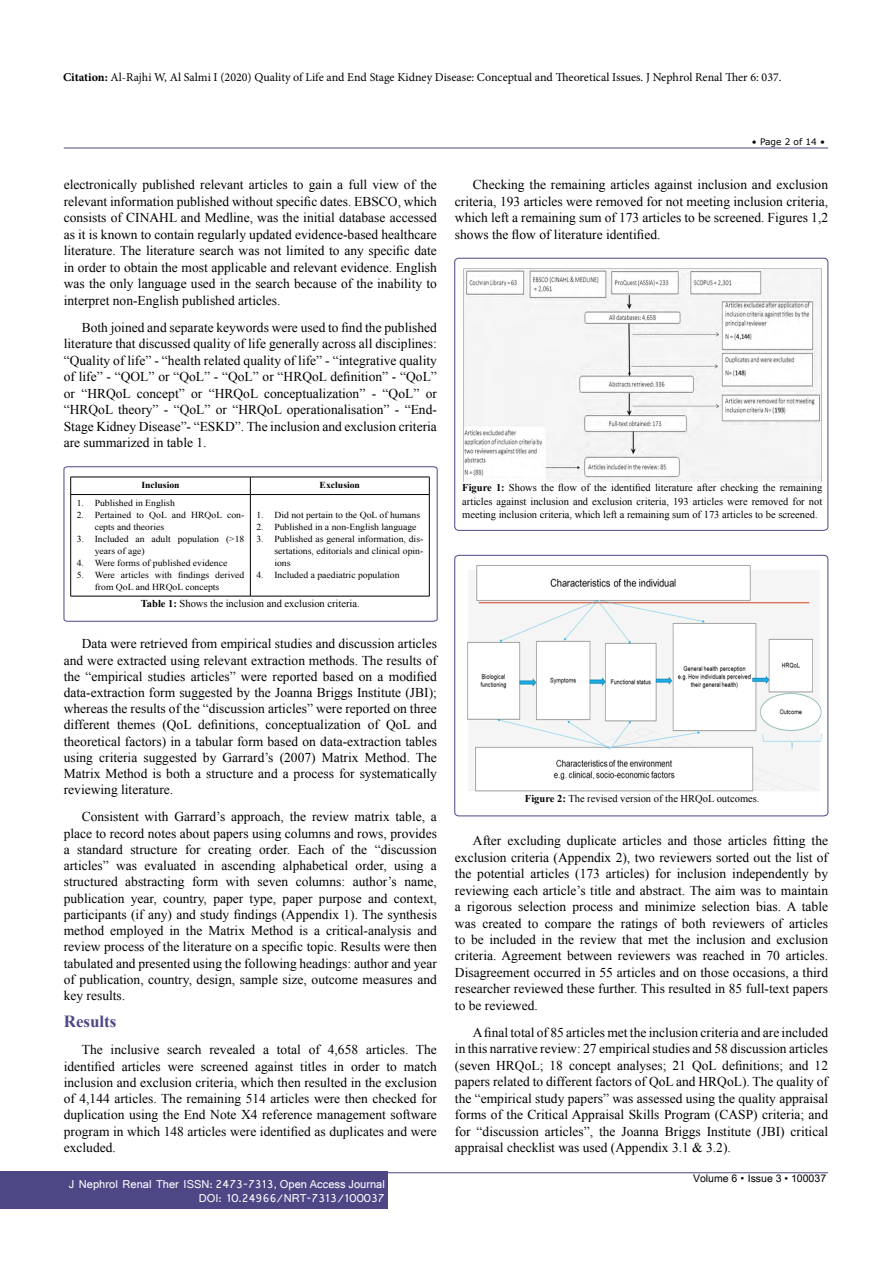
<style>
.page{position:relative;width:893px;height:1263px;background:#fff}
.page>*{position:absolute;margin:0;border:0;box-sizing:border-box;transform-origin:0 0}
.t1{font:700 16.95px "Times New Roman";color:#4d4785}
.t2{font:13.5px/16.5px "Times New Roman";color:#000;text-align:justify}
.t3{font:12px "Minion Pro";color:#000}
.t4{font:12px/14.2px "Shruti";color:#fff;text-align:right}
.t5{font:10.5px/13.5px "Times New Roman";color:#000;text-align:justify}
.t6{font:10.5px "Arial Unicode MS";color:#000}
.t7{font:9.15px/12px "Times New Roman";color:#000;scale:1.06 1}
.t8{font:700 9.15px "Times New Roman";color:#000;scale:1.06 1}
.t9{font:9px "MS Reference Sans Serif";color:#000}
.s1{font-weight:700}
.s2{font-family:"Batang"}
</style>
<div class="page">
<hr style="left:64px;top:148px;width:764px;height:1px;background:#4d4785">
<hr style="left:64px;top:1172px;width:764px;height:1px;background:#4d4785">
<div style="left:0;top:1171px;width:388px;height:38px;background:#4d4785"></div>
<svg style="left:64px;top:466px;width:374px;height:156px"></svg>
<hr style="left:71px;top:477px;width:179px;height:1px;background:#000">
<svg style="left:70px;top:477px;width:1px;height:17px"></svg>
<hr style="left:250px;top:477px;width:179px;height:1px;background:#000">
<svg style="left:250px;top:477px;width:1px;height:17px"></svg>
<svg style="left:429px;top:477px;width:1px;height:17px"></svg>
<hr style="left:71px;top:494px;width:179px;height:1px;background:#000">
<hr style="left:70px;top:495px;width:1px;height:101px;background:#000">
<hr style="left:250px;top:494px;width:179px;height:1px;background:#000">
<hr style="left:250px;top:495px;width:1px;height:101px;background:#000">
<hr style="left:429px;top:495px;width:1px;height:101px;background:#000">
<hr style="left:71px;top:596px;width:179px;height:1px;background:#000">
<hr style="left:250px;top:596px;width:179px;height:1px;background:#000">
<div style="left:455px;top:258px;width:373px;height:272px;border:1px solid #4d4785;border-radius:4px"></div>
<div style="left:455px;top:555px;width:373px;height:261px;border:1px solid #4d4785;border-radius:4px"></div>
<img style="left:464px;top:269px;width:357px;height:213px">
<img style="left:467px;top:565px;width:355px;height:227px">
<p class="t3" style="left:63px;top:69px;width:720px"><span class="s1">Citation:</span> Al-Rajhi W, Al Salmi I (2020) Quality of Life and End Stage Kidney Disease: Conceptual and Theoretical Issues. J Nephrol Renal Ther 6: 037.</p>
<p class="t2" style="left:64px;top:176px;width:375px">electronically published relevant articles to gain a full view of the relevant information published without specific dates. EBSCO, which consists of CINAHL and Medline, was the initial database accessed as it is known to contain regularly updated evidence-based healthcare literature. The literature search was not limited to any specific date in order to obtain the most applicable and relevant evidence. English was the only language used in the search because of the inability to interpret non-English published articles.</p>
<p class="t2" style="left:64px;top:319px;width:375px;text-indent:18px">Both joined and separate keywords were used to find the published literature that discussed quality of life generally across all disciplines: “Quality of life” - “health related quality of life” - “integrative quality of life” - “QOL” or “QoL” - “QoL” or “HRQoL definition” - “QoL” or “HRQoL concept” or “HRQoL conceptualization” - “QoL” or “HRQoL theory” - “QoL” or “HRQoL operationalisation” - “End-Stage Kidney Disease”- “ESKD”. The inclusion and exclusion criteria are summarized in table 1.</p>
<p class="t8" style="left:141px;top:479px;width:38px">Inclusion</p>
<p class="t8" style="left:320px;top:479px;width:40px">Exclusion</p>
<p class="t7" style="left:77px;top:497px;width:94px">1. Published in English</p>
<p class="t7" style="left:95px;top:509px;width:143px;text-indent:-18px">2. Pertained to QoL and HRQoL con&shy;cepts and theories</p>
<p class="t7" style="left:95px;top:533px;width:143px;text-indent:-18px">3. Included an adult population (&gt;18 years of age)</p>
<p class="t7" style="left:77px;top:557px;width:144px">4. Were forms of published evidence</p>
<p class="t7" style="left:95px;top:569px;width:143px;text-indent:-18px">5. Were articles with findings derived from QoL and HRQoL concepts</p>
<p class="t7" style="left:256px;top:509px;width:156px">1. Did not pertain to the QoL of humans</p>
<p class="t7" style="left:256px;top:521px;width:153px">2. Published in a non-English language</p>
<p class="t7" style="left:274px;top:533px;width:142px;text-align:justify;text-indent:-18px">3. Published as general information, dis&shy;sertations, editorials and clinical opin&shy;ions</p>
<p class="t7" style="left:256px;top:569px;width:137px">4. Included a paediatric population</p>
<p class="t5" style="left:141px;top:596px;width:220px"><span class="s1">Table 1:</span> Shows the inclusion and exclusion criteria.</p>
<p class="t2" style="left:64px;top:635px;width:375px;text-indent:18px">Data were retrieved from empirical studies and discussion articles and were extracted using relevant extraction methods. The results of the “empirical studies articles” were reported based on a modified data-extraction form suggested by the Joanna Briggs Institute (JBI); whereas the results of the “discussion articles” were reported on three different themes (QoL definitions, conceptualization of QoL and theoretical factors) in a tabular form based on data-extraction tables using criteria suggested by Garrard’s (2007) Matrix Method. The Matrix Method is both a structure and a process for systematically reviewing literature.</p>
<p class="t2" style="left:64px;top:808px;width:375px;text-indent:18px">Consistent with Garrard’s approach, the review matrix table, a place to record notes about papers using columns and rows, provides a standard structure for creating order. Each of the “discussion articles” was evaluated in ascending alphabetical order, using a structured abstracting form with seven columns: author’s name, publication year, country, paper type, paper purpose and context, participants (if any) and study findings (Appendix 1). The synthesis method employed in the Matrix Method is a critical-analysis and review process of the literature on a specific topic. Results were then tabulated and presented using the following headings: author and year of publication, country, design, sample size, outcome measures and key results.</p>
<p class="t1" style="left:64px;top:1010px;width:54px">Results</p>
<p class="t2" style="left:64px;top:1041px;width:375px;text-indent:18px">The inclusive search revealed a total of 4,658 articles. The identified articles were screened against titles in order to match inclusion and exclusion criteria, which then resulted in the exclusion of 4,144 articles. The remaining 514 articles were then checked for duplication using the End Note X4 reference management software program in which 148 articles were identified as duplicates and were excluded.</p>
<p class="t4" style="left:69px;top:1176px;width:318px">J Nephrol Renal Ther ISSN: 2473-7313, Open Access Journal<br>DOI: 10.24966/NRT-7313/100037</p>
<p class="t9" style="left:752px;top:136px;width:75px">• Page 2 of 14 •</p>
<p class="t2" style="left:455px;top:176px;width:375px;text-indent:18px">Checking the remaining articles against inclusion and exclusion criteria, 193 articles were removed for not meeting inclusion criteria, which left a remaining sum of 173 articles to be screened. Figures 1,2 shows the flow of literature identified.</p>
<p class="t5" style="left:462px;top:481px;width:362px"><span class="s1">Figure 1:</span> Shows the flow of the identified literature after checking the remaining articles against inclusion and exclusion criteria, 193 articles were removed for not meeting inclusion criteria, which left a remaining sum of 173 articles to be screened.</p>
<p class="t5" style="left:525px;top:792px;width:236px"><span class="s1">Figure 2:</span> The revised version of the HRQoL outcomes.</p>
<p class="t2" style="left:455px;top:832px;width:375px;text-indent:18px">After excluding duplicate articles and those articles fitting the exclusion criteria (Appendix 2), two reviewers sorted out the list of the potential articles (173 articles) for inclusion independently by reviewing each article’s title and abstract. The aim was to maintain a rigorous selection process and minimize selection bias. A table was created to compare the ratings of both reviewers of articles to be included in the review that met the inclusion and exclusion criteria. Agreement between reviewers was reached in 70 articles.<br>Disagreement occurred in 55 articles and on those occasions, a third researcher reviewed these further. This resulted in 85 full-text papers to be reviewed.</p>
<p class="t2" style="left:455px;top:1024px;width:375px;text-indent:18px">A final total of 85 articles met the inclusion criteria and are included in this narrative review: 27 empirical studies and 58 discussion articles (seven HRQoL; 18 concept analyses; 21 QoL definitions; and 12 papers related to different factors of QoL and HRQoL). The quality of the “empirical study papers” was assessed using the quality appraisal forms of the Critical Appraisal Skills Program (CASP) criteria; and for “discussion articles”, the Joanna Briggs Institute (JBI) critical appraisal checklist was used (Appendix 3.1 &amp; 3.2).</p>
<p class="t6" style="left:693px;top:1170px;width:135px">Volume 6 <span class="s2">•</span> Issue 3 • 100037</p>
</div>
